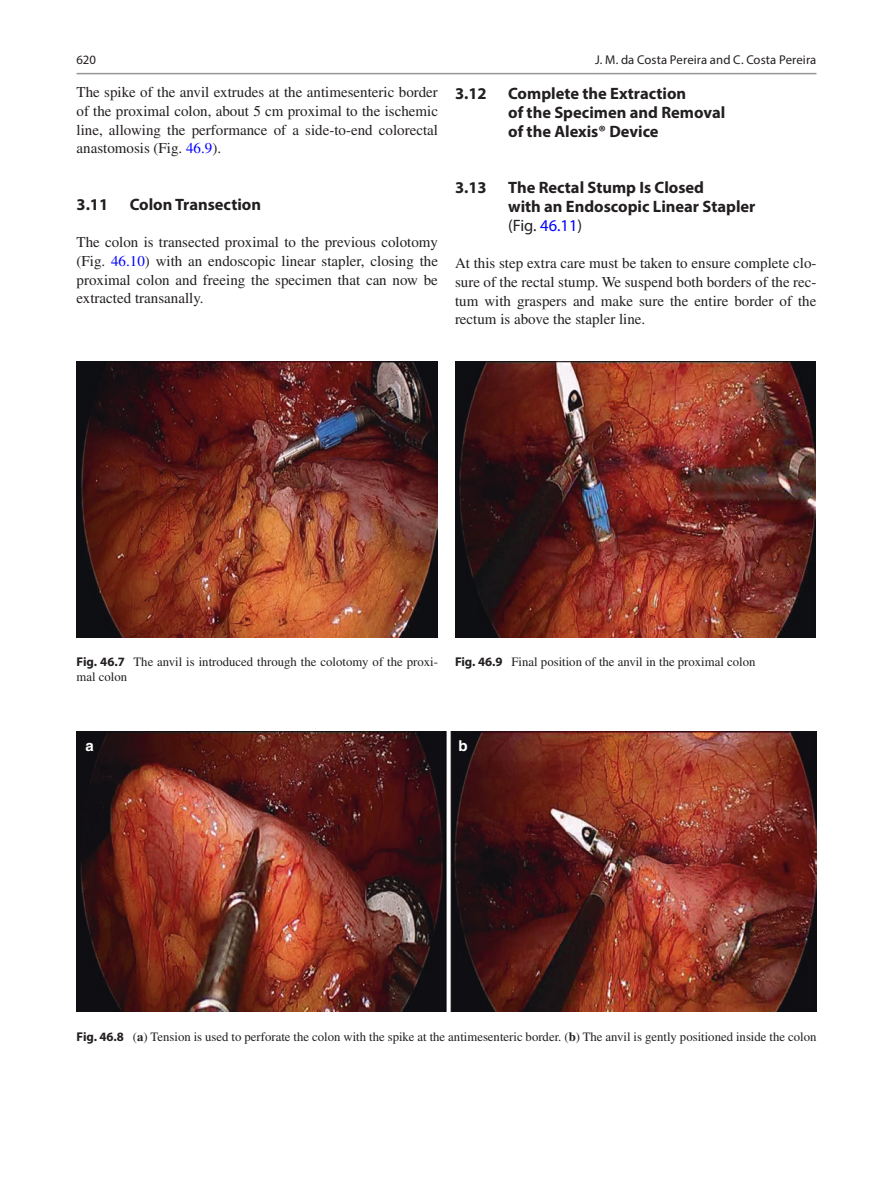
<style>
.page{position:relative;width:893px;height:1187px;background:#fff}
.page>*{position:absolute;margin:0;border:0;box-sizing:border-box;transform-origin:0 0}
.t1{font:700 16.5px/18.8px "Myriad Pro";color:#231f20}
.t2{font:15px/18.8px "Times LT Std";color:#231f20;text-align:justify}
.t3{font:15px "Helvetica Bold 2";color:#fff}
.t4{font:12.75px/15px "Times LT Std";color:#231f20}
.t5{font:12.75px "Myriad Pro Regular 2";letter-spacing:.005em;color:#231f20}
.t6{font:12.75px "Myriad Pro";color:#231f20}
.s1{color:#00f}
.s2{font-weight:400}
.s3{font-weight:400;color:#00f}
.s4{font-family:"Myriad Pro";font-weight:700}
.s5{font-weight:700}
</style>
<div class="page">
<img style="left:77px;top:361px;width:361px;height:276px">
<img style="left:77px;top:731px;width:739px;height:280px">
<img style="left:455px;top:361px;width:361px;height:276px">
<hr style="left:77px;top:73px;width:739px;height:1px;background:#939598">
<p class="t6" style="left:77px;top:52px;width:21px">620</p>
<p class="t2" style="left:77px;top:83px;width:363px">The spike of the anvil extrudes at the antimesenteric border of the proximal colon, about 5 cm proximal to the ischemic line, allowing the performance of a side-to-end colorectal anastomosis (Fig. <span class="s1">46.9</span>).</p>
<p class="t1" style="left:77px;top:194px;width:33px">3.11</p>
<p class="t1" style="left:130px;top:194px;width:133px">Colon Transection</p>
<p class="t2" style="left:77px;top:233px;width:363px">The colon is transected proximal to the previous colotomy (Fig. <span class="s1">46.10</span>) with an endoscopic linear stapler, closing the proximal colon and freeing the specimen that can now be extracted transanally.</p>
<p class="t5" style="left:595px;top:52px;width:223px">J. M. da Costa Pereira and C. Costa Pereira</p>
<p class="t1" style="left:455px;top:84px;width:33px">3.12</p>
<p class="t1" style="left:508px;top:84px;width:219px">Complete the Extraction<br>of the Specimen and Removal of the Alexis® Device</p>
<p class="t1" style="left:455px;top:177px;width:33px">3.13</p>
<p class="t1" style="left:508px;top:177px;width:249px">The Rectal Stump Is Closed<br>with an Endoscopic Linear Stapler <span class="s2">(Fig.</span> <span class="s3">46.11</span><span class="s2">)</span></p>
<p class="t2" style="left:455px;top:253px;width:363px">At this step extra care must be taken to ensure complete clo&shy;sure of the rectal stump. We suspend both borders of the rec&shy;tum with graspers and make sure the entire border of the rectum is above the stapler line.</p>
<p class="t4" style="left:77px;top:654px;width:363px"><span class="s4">Fig. 46.7</span> The anvil is introduced through the colotomy of the proxi&shy;mal colon</p>
<p class="t4" style="left:455px;top:654px;width:302px"><span class="s4">Fig. 46.9</span> Final position of the anvil in the proximal colon</p>
<p class="t3" style="left:85px;top:737px;width:10px">a</p>
<p class="t3" style="left:458px;top:737px;width:11px">b</p>
<p class="t4" style="left:77px;top:1028px;width:741px"><span class="s4">Fig. 46.8</span> (<span class="s5">a</span>) Tension is used to perforate the colon with the spike at the antimesenteric border. (<span class="s5">b</span>) The anvil is gently positioned inside the colon</p>
</div>
